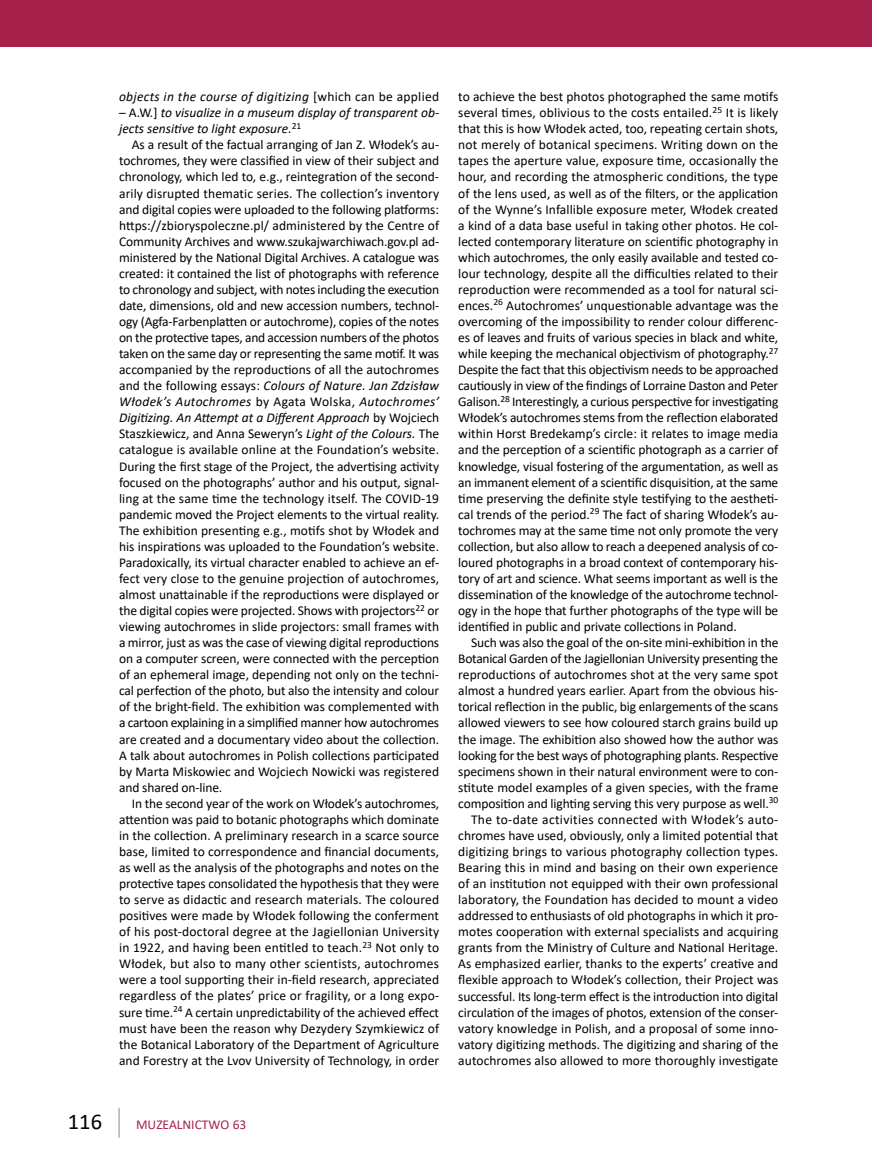
<style>
.page{position:relative;width:872px;height:1170px;background:#fff}
.page>*{position:absolute;margin:0;border:0;box-sizing:border-box;transform-origin:0 0}
.t1{font:22.5px "Calibri";color:#000}
.t2{font:13.5px/16px "Calibri";letter-spacing:-.005em;color:#000;text-align:justify}
.t3{font:italic 13.5px/16px "Calibri";color:#000}
.t4{font:italic 13.5px "Calibri";letter-spacing:.02em;color:#000}
.t5{font:13.5px "Calibri";color:#a6214b}
.s1{font-style:normal}
.s2{font-style:italic}
</style>
<div class="page">
<hr style="left:118px;top:1107px;width:2px;height:30px;background:#b3b2b2">
<div style="left:0;top:0;width:872px;height:47px;background:#a6214b"></div>
<p class="t4" style="left:119px;top:87px;width:321px">objects in the course of digitizing <span class="s1">[which can be applied</span></p>
<p class="t3" style="left:119px;top:104px;width:321px"><span class="s1">– A.W.]</span> to visualize in a museum display of transparent ob&shy;jects sensitive to light exposure.<sup>21</sup></p>
<p class="t2" style="left:119px;top:136px;width:322px;text-indent:13px">As a result of the factual arranging of Jan Z. Włodek’s au&shy;tochromes, they were classified in view of their subject and chronology, which led to, e.g., reintegration of the second&shy;arily disrupted thematic series. The collection’s inventory and digital copies were uploaded to the following platforms: https://zbioryspoleczne.pl/ administered by the Centre of Community Archives and www.szukajwarchiwach.gov.pl ad&shy;ministered by the National Digital Archives. A catalogue was created: it contained the list of photographs with reference to chronology and subject, with notes including the execution date, dimensions, old and new accession numbers, technol&shy;ogy (Agfa-Farbenplatten or autochrome), copies of the notes on the protective tapes, and accession numbers of the photos taken on the same day or representing the same motif. It was accompanied by the reproductions of all the autochromes and the following essays: <span class="s2">Colours of Nature. Jan Zdzisław Włodek’s Autochromes</span> by Agata Wolska, <span class="s2">Autochromes’ Digitizing. An Attempt at a Different Approach</span> by Wojciech Staszkiewicz, and Anna Seweryn’s <span class="s2">Light of the Colours.</span> The catalogue is available online at the Foundation’s website.<br>During the first stage of the Project, the advertising activity focused on the photographs’ author and his output, signal&shy;ling at the same time the technology itself. The COVID-19 pandemic moved the Project elements to the virtual reality.<br>The exhibition presenting e.g., motifs shot by Włodek and his inspirations was uploaded to the Foundation’s website.<br>Paradoxically, its virtual character enabled to achieve an ef&shy;fect very close to the genuine projection of autochromes, almost unattainable if the reproductions were displayed or the digital copies were projected. Shows with projectors<sup>22</sup> or viewing autochromes in slide projectors: small frames with a mirror, just as was the case of viewing digital reproductions on a computer screen, were connected with the perception of an ephemeral image, depending not only on the techni&shy;cal perfection of the photo, but also the intensity and colour of the bright-field. The exhibition was complemented with a cartoon explaining in a simplified manner how autochromes are created and a documentary video about the collection.<br>A talk about autochromes in Polish collections participated by Marta Miskowiec and Wojciech Nowicki was registered and shared on-line.</p>
<p class="t2" style="left:119px;top:794px;width:322px;text-indent:13px">In the second year of the work on Włodek’s autochromes, attention was paid to botanic photographs which dominate in the collection. A preliminary research in a scarce source base, limited to correspondence and financial documents, as well as the analysis of the photographs and notes on the protective tapes consolidated the hypothesis that they were to serve as didactic and research materials. The coloured positives were made by Włodek following the conferment of his post-doctoral degree at the Jagiellonian University in 1922, and having been entitled to teach.<sup>23</sup> Not only to Włodek, but also to many other scientists, autochromes were a tool supporting their in-field research, appreciated regardless of the plates’ price or fragility, or a long expo&shy;sure time.<sup>24</sup> A certain unpredictability of the achieved effect must have been the reason why Dezydery Szymkiewicz of the Botanical Laboratory of the Department of Agriculture and Forestry at the Lvov University of Technology, in order</p>
<h1 class="t1" style="left:68px;top:1105px;width:36px">116</h1>
<p class="t5" style="left:136px;top:1115px;width:112px">MUZEALNICTWO 63</p>
<p class="t2" style="left:458px;top:88px;width:322px">to achieve the best photos photographed the same motifs several times, oblivious to the costs entailed.<sup>25</sup> It is likely that this is how Włodek acted, too, repeating certain shots, not merely of botanical specimens. Writing down on the tapes the aperture value, exposure time, occasionally the hour, and recording the atmospheric conditions, the type of the lens used, as well as of the filters, or the application of the Wynne’s Infallible exposure meter, Włodek created a kind of a data base useful in taking other photos. He col&shy;lected contemporary literature on scientific photography in which autochromes, the only easily available and tested co&shy;lour technology, despite all the difficulties related to their reproduction were recommended as a tool for natural sci&shy;ences.<sup>26</sup> Autochromes’ unquestionable advantage was the overcoming of the impossibility to render colour differenc&shy;es of leaves and fruits of various species in black and white, while keeping the mechanical objectivism of photography.<sup>27<br></sup>Despite the fact that this objectivism needs to be approached cautiously in view of the findings of Lorraine Daston and Peter Galison.<sup>28</sup> Interestingly, a curious perspective for investigating Włodek’s autochromes stems from the reflection elaborated within Horst Bredekamp’s circle: it relates to image media and the perception of a scientific photograph as a carrier of knowledge, visual fostering of the argumentation, as well as an immanent element of a scientific disquisition, at the same time preserving the definite style testifying to the aestheti&shy;cal trends of the period.<sup>29</sup> The fact of sharing Włodek’s au&shy;tochromes may at the same time not only promote the very collection, but also allow to reach a deepened analysis of co&shy;loured photographs in a broad context of contemporary his&shy;tory of art and science. What seems important as well is the dissemination of the knowledge of the autochrome technol&shy;ogy in the hope that further photographs of the type will be identified in public and private collections in Poland.</p>
<p class="t2" style="left:458px;top:634px;width:322px;text-align:right">Such was also the goal of the on-site mini-exhibition in the Botanical Garden of the Jagiellonian University presenting the reproductions of autochromes shot at the very same spot almost a hundred years earlier. Apart from the obvious his&shy;torical reflection in the public, big enlargements of the scans allowed viewers to see how coloured starch grains build up the image. The exhibition also showed how the author was looking for the best ways of photographing plants. Respective specimens shown in their natural environment were to con&shy;stitute model examples of a given species, with the frame composition and lighting serving this very purpose as well.<sup>30<br></sup>The to-date activities connected with Włodek’s auto&shy;chromes have used, obviously, only a limited potential that digitizing brings to various photography collection types.<br>Bearing this in mind and basing on their own experience of an institution not equipped with their own professional laboratory, the Foundation has decided to mount a video addressed to enthusiasts of old photographs in which it pro&shy;motes cooperation with external specialists and acquiring grants from the Ministry of Culture and National Heritage.<br>As emphasized earlier, thanks to the experts’ creative and flexible approach to Włodek’s collection, their Project was successful. Its long-term effect is the introduction into digital circulation of the images of photos, extension of the conser&shy;vatory knowledge in Polish, and a proposal of some inno&shy;vatory digitizing methods. The digitizing and sharing of the autochromes also allowed to more thoroughly investigate</p>
</div>
